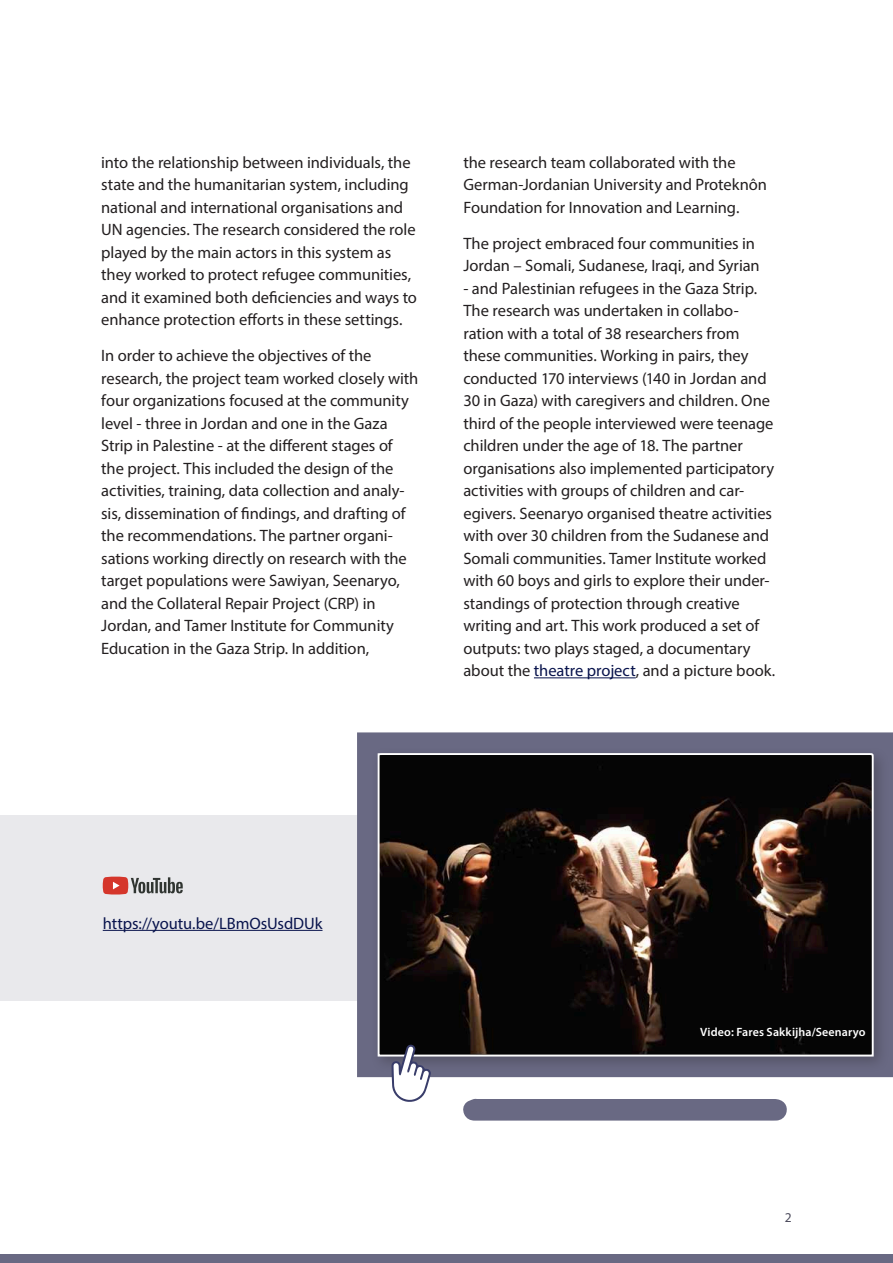
<style>
.page{position:relative;width:893px;height:1263px;background:#fff}
.page>*{position:absolute;margin:0;border:0;box-sizing:border-box;transform-origin:0 0}
.t1{font:16.5px/22.5px "Myriad Pro";letter-spacing:-.005em;color:#231f20}
.t2{font:16.5px "Myriad Pro";letter-spacing:-.005em;color:#08134c}
.t3{font:13.5px "Myriad Pro";color:#4c4b5c}
.t4{font:600 12px "Myriad Pro";letter-spacing:.01em;color:#fff}
.s1{color:#08134c}
</style>
<div class="page">
<div style="left:0;top:1254px;width:893px;height:9px;background:#696983"></div>
<div style="left:0;top:815px;width:893px;height:186px;background:#e9e9ec"></div>
<hr style="left:534px;top:677px;width:102px;height:1px;background:#08134c">
<svg style="left:357px;top:732px;width:536px;height:389px;fill:#696983"></svg>
<div style="left:371px;top:746px;width:519px;height:326px;background:#231f20;opacity:.3"></div>
<svg style="left:377px;top:752px;width:498px;height:305px"></svg>
<hr style="left:103px;top:930px;width:220px;height:1px;background:#08134c">
<svg style="left:391px;top:1044px;width:40px;height:59px"></svg>
<svg style="left:103px;top:877px;width:80px;height:17px"></svg>
<p class="t1" style="left:101px;top:151px;width:317px">into the relationship between individuals, the state and the humanitarian system, including national and international organisations and UN agencies. The research considered the role played by the main actors in this system as they worked to protect refugee communities, and it examined both deficiencies and ways to enhance protection efforts in these settings.</p>
<p class="t1" style="left:101px;top:344px;width:319px">In order to achieve the objectives of the research, the project team worked closely with four organizations focused at the community level - three in Jordan and one in the Gaza Strip in Palestine - at the different stages of the project. This included the design of the activities, training, data collection and analy&shy;sis, dissemination of findings, and drafting of the recommendations. The partner organi&shy;sations working directly on research with the target populations were Sawiyan, Seenaryo, and the Collateral Repair Project (CRP) in Jordan, and Tamer Institute for Community Education in the Gaza Strip. In addition,</p>
<p class="t1" style="left:463px;top:151px;width:305px">the research team collaborated with the<br>German-Jordanian University and Proteknôn<br>Foundation for Innovation and Learning.</p>
<p class="t1" style="left:463px;top:232px;width:298px">The project embraced four communities in<br>Jordan – Somali, Sudanese, Iraqi, and Syrian</p>
<p class="t1" style="left:463px;top:277px;width:313px">- and Palestinian refugees in the Gaza Strip.<br>The research was undertaken in collabo&shy;ration with a total of 38 researchers from these communities. Working in pairs, they conducted 170 interviews (140 in Jordan and 30 in Gaza) with caregivers and children. One third of the people interviewed were teenage children under the age of 18. The partner organisations also implemented participatory activities with groups of children and car&shy;egivers. Seenaryo organised theatre activities with over 30 children from the Sudanese and Somali communities. Tamer Institute worked with 60 boys and girls to explore their under&shy;standings of protection through creative writing and art. This work produced a set of outputs: two plays staged, a documentary about the <span class="s1">theatre project</span>, and a picture book.</p>
<p class="t2" style="left:103px;top:913px;width:221px">https://youtu.be/LBmOsUsdDUk</p>
<p class="t4" style="left:700px;top:1024px;width:167px">Video: Fares Sakkijha/Seenaryo</p>
<p class="t3" style="left:785px;top:1209px;width:8px">2</p>
</div>
